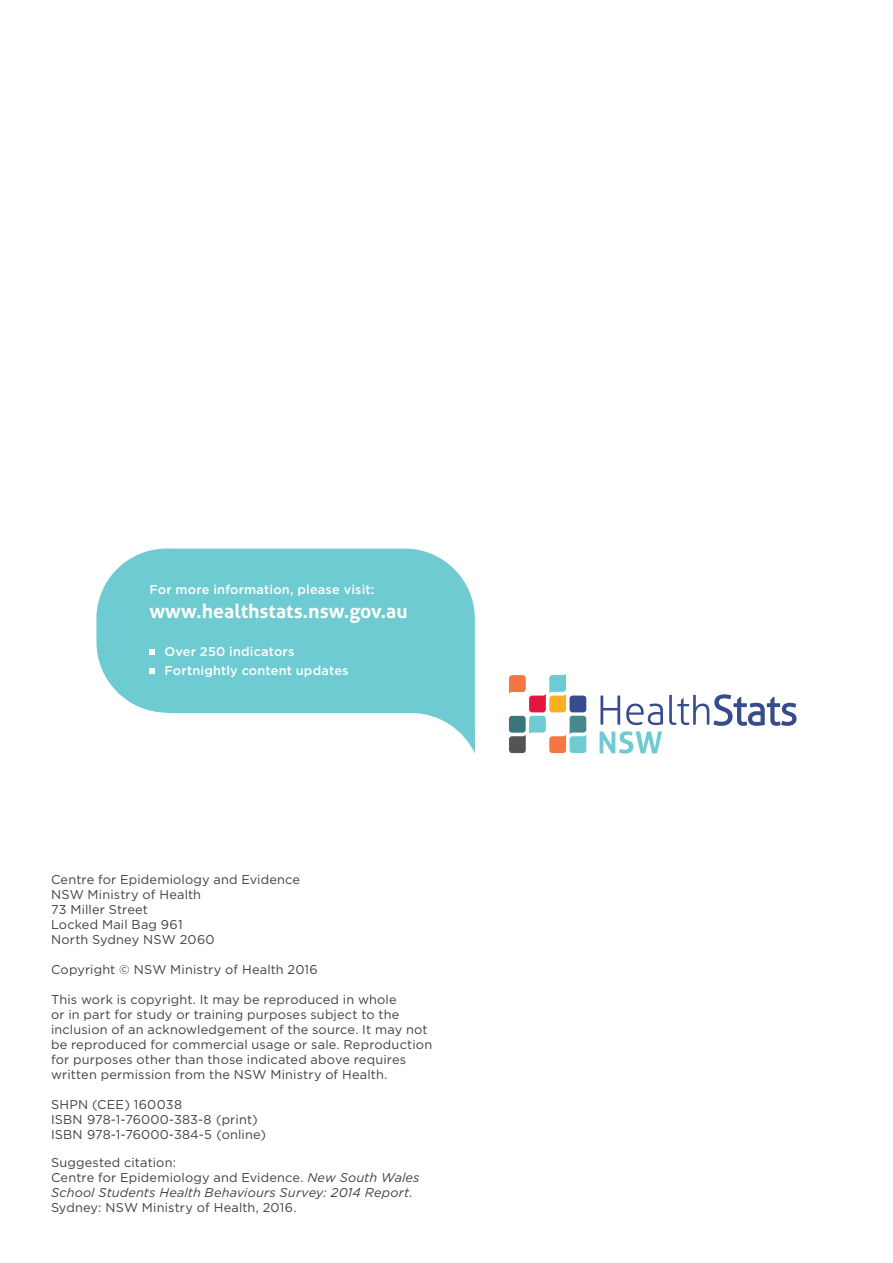
<style>
.page{position:relative;width:893px;height:1263px;background:#fff}
.page>*{position:absolute;margin:0;border:0;box-sizing:border-box;transform-origin:0 0}
.t1{font:700 19.5px "Aller";color:#fff}
.t2{font:12.75px/15px "Gotham";letter-spacing:.015em;color:#414042}
.t3{font:500 12.75px/19.2px "Gotham";letter-spacing:.015em;color:#fff}
.s1{font-style:italic}
</style>
<div class="page">
<svg style="left:600px;top:695px;width:20px;height:30px"></svg>
<svg style="left:626px;top:703px;width:37px;height:22px"></svg>
<svg style="left:669px;top:694px;width:127px;height:32px"></svg>
<svg style="left:600px;top:731px;width:62px;height:23px"></svg>
<svg style="left:509px;top:673px;width:77px;height:80px"></svg>
<svg style="left:96px;top:549px;width:379px;height:205px;fill:#6ecbd2"></svg>
<svg style="left:150px;top:649px;width:5px;height:5px"></svg>
<svg style="left:150px;top:668px;width:5px;height:6px"></svg>
<p class="t3" style="left:150px;top:580px;width:226px">For more information, please visit:</p>
<h1 class="t1" style="left:150px;top:599px;width:259px">www.healthstats.nsw.gov.au</h1>
<p class="t3" style="left:164px;top:642px;width:186px">Over 250 indicators<br>Fortnightly content updates</p>
<p class="t2" style="left:51px;top:872px;width:251px">Centre for Epidemiology and Evidence<br>NSW Ministry of Health<br>73 Miller Street<br>Locked Mail Bag 961<br>North Sydney NSW 2060</p>
<p class="t2" style="left:51px;top:962px;width:268px">Copyright © NSW Ministry of Health 2016</p>
<p class="t2" style="left:51px;top:992px;width:383px">This work is copyright. It may be reproduced in whole<br>or in part for study or training purposes subject to the inclusion of an acknowledgement of the source. It may not be reproduced for commercial usage or sale. Reproduction for purposes other than those indicated above requires written permission from the NSW Ministry of Health.</p>
<p class="t2" style="left:51px;top:1097px;width:216px">SHPN (CEE) 160038<br>ISBN 978-1-76000-383-8 (print)<br>ISBN 978-1-76000-384-5 (online)</p>
<p class="t2" style="left:51px;top:1155px;width:370px">Suggested citation:<br>Centre for Epidemiology and Evidence. <span class="s1">New South Wales School Students Health Behaviours Survey: 2014 Report</span>.<br>Sydney: NSW Ministry of Health, 2016.</p>
</div>
